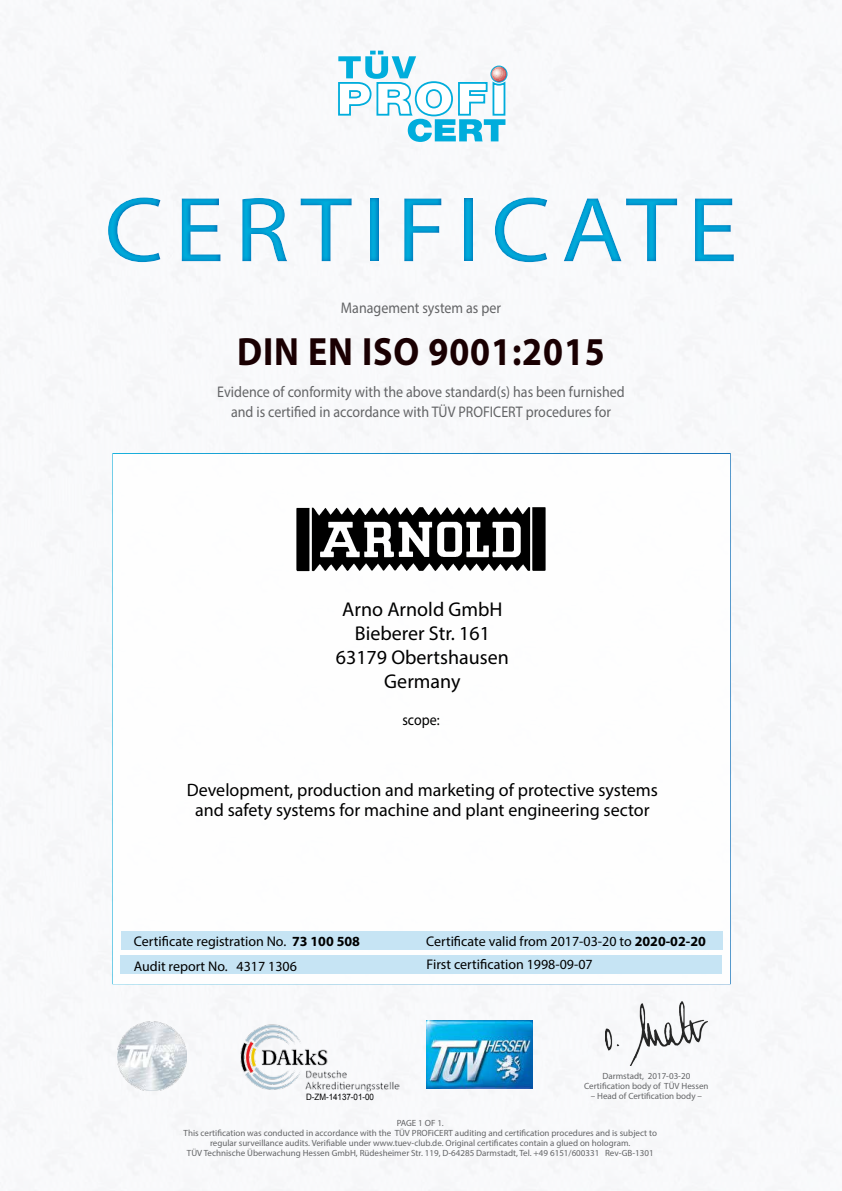
<style>
.page{position:relative;width:842px;height:1191px;background:#fff}
.page>*{position:absolute;margin:0;border:0;box-sizing:border-box;transform-origin:0 0}
.t1{font:93px "Myriad Pro";letter-spacing:.1em;color:#00addc;scale:1.1 1}
.t2{font:700 39.6px "Myriad Pro";letter-spacing:.025em;color:#1a0002;scale:.91 1}
.t3{font:20px/24px "Myriad Pro";color:#000;text-align:center}
.t4{font:18px/20px "Myriad Pro";color:#000;text-align:center}
.t5{font:15.4px/20px "Myriad Pro";color:#636466;text-align:center;scale:.91 1}
.t6{font:15.4px "Myriad Pro";color:#000;scale:.91 1}
.t7{font:14px/24.6px "Myriad Pro";color:#000}
.t8{font:9px/10px "Myriad Pro";color:#636466;text-align:center}
.t9{font:8.8px "Arial";color:#000;scale:.91 1}
.s1{font-weight:700}
</style>
<div class="page">
<img style="left:0;top:0;width:839px;height:1191px">
<img style="left:606px;top:1001px;width:102px;height:64px">
<svg style="left:338px;top:51px;width:169px;height:91px"></svg>
<img style="left:241px;top:1024px;width:158px;height:67px">
<img style="left:427px;top:1020px;width:106px;height:69px">
<div style="left:112px;top:453px;width:619px;height:531px;background:#fff;border:2px solid #fff"></div>
<div style="left:120px;top:955px;width:602px;height:19px;background:#c0e2f3"></div>
<div style="left:121px;top:931px;width:601px;height:19px;background:#c0e2f3"></div>
<div style="left:0;top:172px;width:842px;height:114px;background:#006bb6;opacity:.75"></div>
<img style="left:117px;top:1021px;width:70px;height:69px">
<img style="left:296px;top:507px;width:250px;height:65px">
<h1 class="t1" style="left:104px;top:173px;width:577px">CERTIFICATE</h1>
<h3 class="t5" style="left:341px;top:298px;width:177px">Management system as per</h3>
<h2 class="t2" style="left:237px;top:326px;width:406px">DIN EN ISO 9001:2015</h2>
<h3 class="t5" style="left:217px;top:381px;width:449px">Evidence of conformity with the above standard(s) has been furnished and is certified in accordance with TÜV PROFICERT procedures for</h3>
<h3 class="t3" style="left:336px;top:597px;width:175px">Arno Arnold GmbH<br>Bieberer Str. 161<br>63179 Obertshausen<br>Germany</h3>
<h3 class="t6" style="left:402px;top:710px;width:42px">scope:</h3>
<h3 class="t4" style="left:187px;top:780px;width:473px">Development, production and marketing of protective systems and safety systems for machine and plant engineering sector</h3>
<h3 class="t7" style="left:134px;top:929px;width:228px">Certificate registration No. <span class="s1">73 100 508<br></span>Audit report No. 4317 1306</h3>
<h3 class="t7" style="left:426px;top:929px;width:281px">Certificate valid from 2017-03-20 to <span class="s1">2020-02-20</span></h3>
<h3 class="t7" style="left:427px;top:952px;width:168px">First certification 1998-09-07</h3>
<p class="t8" style="left:584px;top:1071px;width:126px">Darmstadt, 2017-03-20<br>Certification body of TÜV Hessen</p>
<p class="t9" style="left:306px;top:1090px;width:76px">D-ZM-14137-01-00</p>
<p class="t8" style="left:591px;top:1091px;width:113px">– Head of Certification body –</p>
<p class="t8" style="left:184px;top:1118px;width:475px">PAGE 1 OF 1.<br>This certification was conducted in accordance with the TÜV PROFiCERT auditing and certification procedures and is subject to regular surveillance audits. Verifiable under www.tuev-club.de. Original certificates contain a glued on hologram.<br>TÜV Technische Überwachung Hessen GmbH, Rüdesheimer Str. 119, D-64285 Darmstadt, Tel. +49 6151/600331 Rev-GB-1301</p>
</div>
